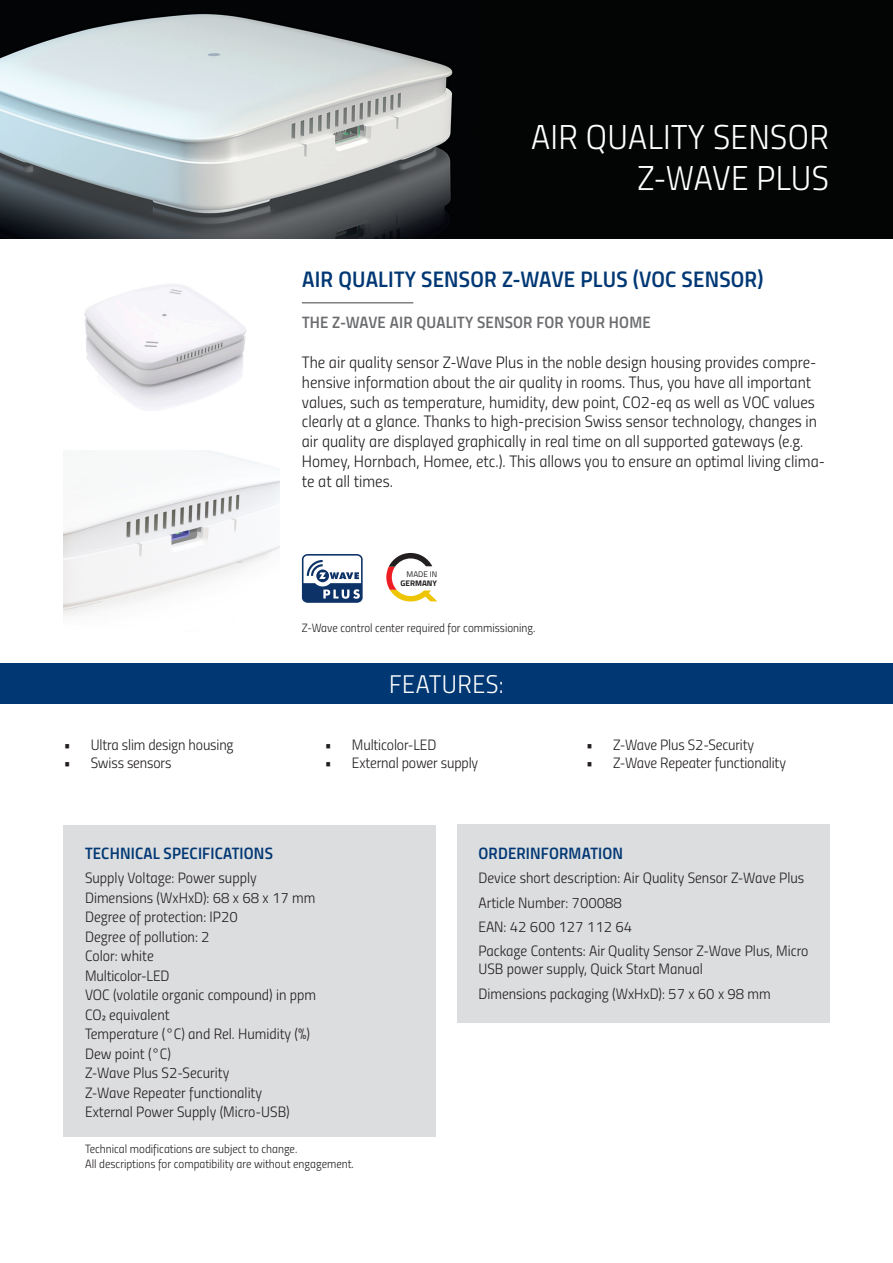
<style>
.page{position:relative;width:893px;height:1263px;background:#fff}
.page>*{position:absolute;margin:0;border:0;box-sizing:border-box;transform-origin:0 0}
.t1{font:34.5px/41.4px "Titillium Light Upright";letter-spacing:.01em;color:#fff;text-align:right}
.t2{font:25.5px "Titillium Light Upright";letter-spacing:.02em;color:#fff}
.t3{font:22.5px "Titillium Semibold Upright";letter-spacing:.01em;color:#013874}
.t4{font:16.5px/19.8px "Titillium Light Upright";color:#231f20}
.t5{font:16.5px "Titillium Semibold Upright";letter-spacing:.01em;color:#013874}
.t6{font:16.5px "Titillium Semibold Upright";letter-spacing:.01em;color:#6c6d70}
.t7{font:15px/18px "Titillium Light Upright";color:#231f20}
.t8{font:12px "Titillium Light Upright";color:#231f20}
.t9{font:700 8.1px/8.9px "Titillium";color:#231f20;text-align:right}
.s1{font-weight:400}
</style>
<div class="page">
<img style="left:0;top:0;width:893px;height:238px">
<img style="left:84px;top:284px;width:162px;height:126px">
<div style="left:0;top:663px;width:893px;height:41px;background:#013874"></div>
<svg style="left:302px;top:554px;width:61px;height:49px"></svg>
<svg style="left:386px;top:553px;width:51px;height:48px"></svg>
<hr style="left:302px;top:302px;width:111px;height:1px;background:#808285">
<div style="left:64px;top:825px;width:372px;height:312px;background:#dcdddf"></div>
<div style="left:457px;top:825px;width:372px;height:198px;background:#dcdddf"></div>
<img style="left:64px;top:451px;width:215px;height:165px">
<p class="t1" style="left:531px;top:114px;width:299px">AIR QUALITY SENSOR<br>Z-WAVE PLUS</p>
<p class="t3" style="left:302px;top:262px;width:463px">AIR QUALITY SENSOR Z-WAVE PLUS (VOC SENSOR)</p>
<p class="t6" style="left:302px;top:310px;width:350px">THE Z-WAVE AIR QUALITY SENSOR FOR YOUR HOME</p>
<p class="t4" style="left:302px;top:351px;width:525px">The air quality sensor Z-Wave Plus in the noble design housing provides compre&shy;hensive information about the air quality in rooms. Thus, you have all important values, such as temperature, humidity, dew point, CO2-eq as well as VOC values clearly at a glance. Thanks to high-precision Swiss sensor technology, changes in air quality are displayed graphically in real time on all supported gateways (e.g.<br>Homey, Hornbach, Homee, etc.). This allows you to ensure an optimal living clima&shy;te at all times.</p>
<p class="t9" style="left:401px;top:570px;width:38px"><span class="s1">MADE IN<br></span>GERMANY</p>
<p class="t8" style="left:302px;top:618px;width:235px">Z-Wave control center required for commissioning.</p>
<p class="t7" style="left:64px;top:735px;width:171px">• Ultra slim design housing</p>
<p class="t7" style="left:64px;top:753px;width:109px">• Swiss sensors</p>
<p class="t2" style="left:389px;top:666px;width:116px">FEATURES:</p>
<p class="t7" style="left:325px;top:735px;width:113px">• Multicolor-LED</p>
<p class="t7" style="left:325px;top:753px;width:155px">• External power supply</p>
<p class="t7" style="left:586px;top:735px;width:170px">• Z-Wave Plus S2-Security</p>
<p class="t7" style="left:586px;top:753px;width:201px">• Z-Wave Repeater functionality</p>
<p class="t5" style="left:85px;top:841px;width:189px">TECHNICAL SPECIFICATIONS</p>
<p class="t5" style="left:478px;top:841px;width:146px">ORDERINFORMATION</p>
<p class="t7" style="left:85px;top:868px;width:173px">Supply Voltage: Power supply</p>
<p class="t7" style="left:85px;top:888px;width:232px">Dimensions (WxHxD): 68 x 68 x 17 mm</p>
<p class="t7" style="left:85px;top:907px;width:154px">Degree of protection: IP20</p>
<p class="t7" style="left:85px;top:927px;width:126px">Degree of pollution: 2</p>
<p class="t7" style="left:85px;top:946px;width:70px">Color: white</p>
<p class="t7" style="left:85px;top:966px;width:86px">Multicolor-LED</p>
<p class="t7" style="left:85px;top:985px;width:233px">VOC (volatile organic compound) in ppm</p>
<p class="t7" style="left:85px;top:1005px;width:86px">CO₂ equivalent</p>
<p class="t7" style="left:85px;top:1024px;width:227px">Temperature (°C) and Rel. Humidity (%)</p>
<p class="t7" style="left:85px;top:1044px;width:88px">Dew point (°C)</p>
<p class="t7" style="left:85px;top:1063px;width:146px">Z-Wave Plus S2-Security</p>
<p class="t7" style="left:85px;top:1083px;width:179px">Z-Wave Repeater functionality</p>
<p class="t7" style="left:85px;top:1102px;width:206px">External Power Supply (Micro-USB)</p>
<p class="t8" style="left:85px;top:1140px;width:214px">Technical modifications are subject to change.</p>
<p class="t8" style="left:85px;top:1155px;width:270px">All descriptions for compatibility are without engagement.</p>
<p class="t7" style="left:478px;top:868px;width:327px">Device short description: Air Quality Sensor Z-Wave Plus</p>
<p class="t7" style="left:478px;top:892px;width:145px">Article Number: 700088</p>
<p class="t7" style="left:478px;top:917px;width:155px">EAN: 42 600 127 112 64</p>
<p class="t7" style="left:478px;top:941px;width:332px">Package Contents: Air Quality Sensor Z-Wave Plus, Micro<br>USB power supply, Quick Start Manual</p>
<p class="t7" style="left:478px;top:984px;width:294px">Dimensions packaging (WxHxD): 57 x 60 x 98 mm</p>
</div>
